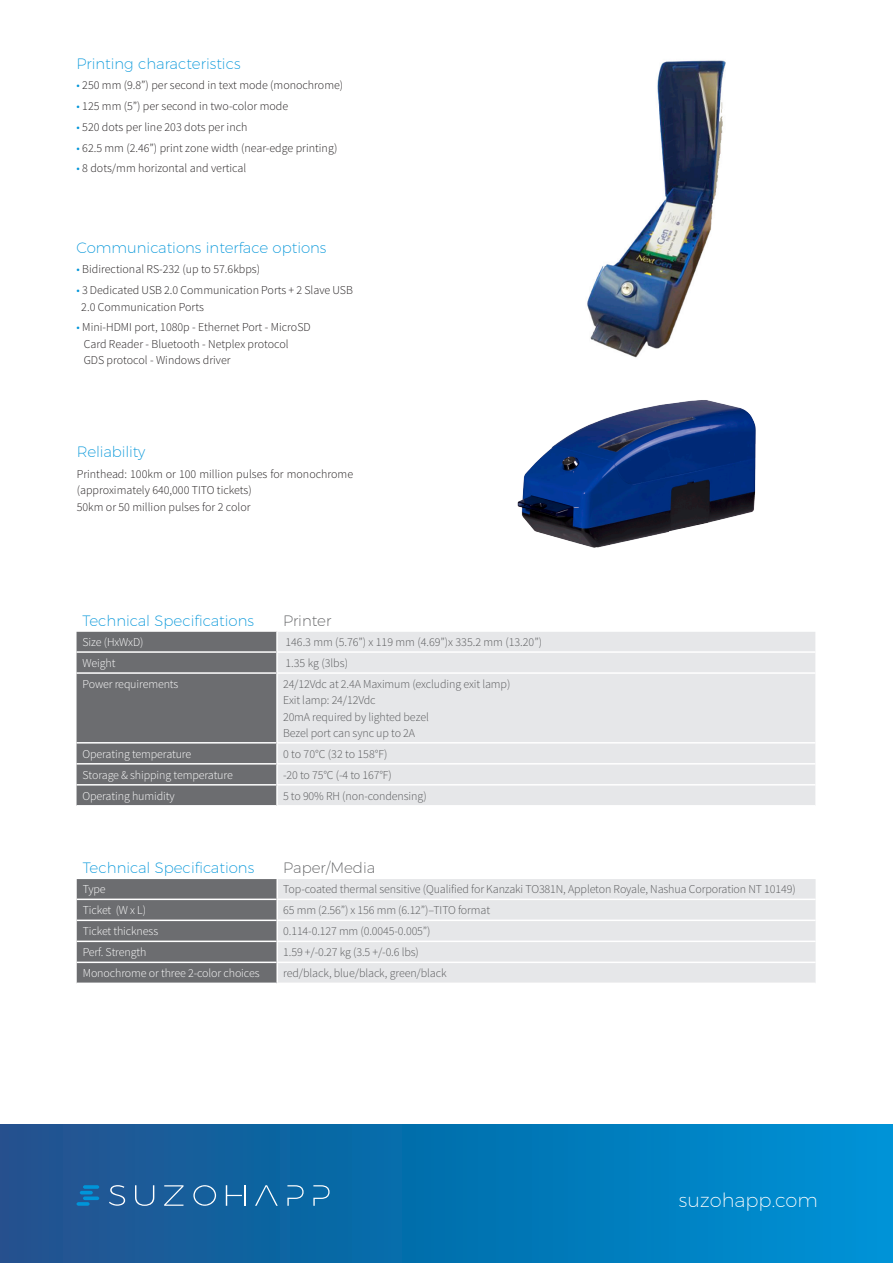
<style>
.page{position:relative;width:893px;height:1263px;background:#fff}
.page>*{position:absolute;margin:0;border:0;box-sizing:border-box;transform-origin:0 0}
.t1{font:200 19.5px "Montserrat";color:#fff}
.Prestazioni_-_Puntin{font:200 15px "Montserrat";color:#0095d9}
.Titoli{font:200 15px "Montserrat";color:#0095d9}
.Titoli-2{font:200 15px "Montserrat";color:#57585a}
.Prestazioni_-_Puntin-2{font:300 12px/16.5px "Source Sans Pro";color:#231f20}
.Testo_Tabella{font:300 12px "Source Sans Pro";letter-spacing:-.01em;color:#57585a}
.Prestazioni_-_Puntin-3{font:300 12px "Source Sans Pro";letter-spacing:-.01em;color:#57585a}
.Testo_Tabella-2{font:300 12px "Source Sans Pro";letter-spacing:-.01em;color:#fff}
.s1{color:#0095d9}
</style>
<div class="page">
<div style="left:0;top:1125px;width:893px;height:138px;background:linear-gradient(to right,#1c508b,#0093d5)"></div>
<svg style="left:135px;top:1185px;width:19px;height:21px"></svg>
<svg style="left:164px;top:1185px;width:20px;height:21px"></svg>
<svg style="left:193px;top:1185px;width:23px;height:21px"></svg>
<svg style="left:255px;top:1185px;width:23px;height:21px"></svg>
<svg style="left:287px;top:1185px;width:17px;height:21px"></svg>
<svg style="left:109px;top:1185px;width:16px;height:21px"></svg>
<svg style="left:226px;top:1185px;width:19px;height:21px"></svg>
<svg style="left:313px;top:1185px;width:17px;height:21px"></svg>
<hr style="left:83px;top:1185px;width:16px;height:4px;background:#0095d9;border-radius:2px">
<svg style="left:80px;top:1191px;width:13px;height:3px"></svg>
<svg style="left:83px;top:1196px;width:16px;height:4px"></svg>
<svg style="left:77px;top:1202px;width:13px;height:4px"></svg>
<div style="left:278px;top:632px;width:537px;height:173px;background:#e6e7e9"></div>
<div style="left:77px;top:632px;width:200px;height:173px;background:#6c6d70"></div>
<hr style="left:276px;top:674px;width:2px;height:68px;background:#fff">
<hr style="left:276px;top:743px;width:2px;height:20px;background:#fff">
<hr style="left:276px;top:764px;width:2px;height:20px;background:#fff">
<hr style="left:276px;top:785px;width:2px;height:20px;background:#fff">
<hr style="left:276px;top:651px;width:539px;height:2px;background:#fff">
<hr style="left:276px;top:672px;width:539px;height:2px;background:#fff">
<hr style="left:276px;top:742px;width:539px;height:1px;background:#fff">
<hr style="left:276px;top:763px;width:539px;height:1px;background:#fff">
<hr style="left:276px;top:784px;width:539px;height:1px;background:#fff">
<div style="left:278px;top:879px;width:538px;height:103px;background:#e6e7e9"></div>
<svg style="left:77px;top:879px;width:200px;height:104px;background:#757679"></svg>
<hr style="left:276px;top:898px;width:540px;height:2px;background:#fff">
<hr style="left:276px;top:919px;width:540px;height:2px;background:#fff">
<hr style="left:276px;top:940px;width:540px;height:2px;background:#fff">
<hr style="left:276px;top:961px;width:540px;height:2px;background:#fff">
<hr style="left:276px;top:982px;width:540px;height:2px;background:#fff">
<img style="left:587px;top:60px;width:139px;height:298px">
<img style="left:517px;top:400px;width:239px;height:148px">
<p class="Prestazioni_-_Puntin" style="left:77px;top:54px;width:166px">Printing characteristics</p>
<p class="Prestazioni_-_Puntin-2" style="left:77px;top:77px;width:268px"><span class="s1">•</span> 250 mm (9.8”) per second in text mode (monochrome)</p>
<p class="Prestazioni_-_Puntin-2" style="left:77px;top:98px;width:213px"><span class="s1">•</span> 125 mm (5”) per second in two-color mode</p>
<p class="Prestazioni_-_Puntin-2" style="left:77px;top:119px;width:172px"><span class="s1">•</span> 520 dots per line 203 dots per inch</p>
<p class="Prestazioni_-_Puntin-2" style="left:77px;top:139px;width:262px"><span class="s1">•</span> 62.5 mm (2.46”) print zone width (near-edge printing)</p>
<p class="Prestazioni_-_Puntin-2" style="left:77px;top:160px;width:171px"><span class="s1">•</span> 8 dots/mm horizontal and vertical</p>
<p class="Prestazioni_-_Puntin" style="left:77px;top:238px;width:251px">Communications interface options</p>
<p class="Prestazioni_-_Puntin-2" style="left:77px;top:261px;width:185px"><span class="s1">•</span> Bidirectional RS-232 (up to 57.6kbps)</p>
<p class="Prestazioni_-_Puntin-2" style="left:77px;top:282px;width:278px"><span class="s1">•</span> 3 Dedicated USB 2.0 Communication Ports + 2 Slave USB</p>
<p class="Prestazioni_-_Puntin-2" style="left:81px;top:298px;width:124px">2.0 Communication Ports</p>
<p class="Prestazioni_-_Puntin-2" style="left:77px;top:319px;width:236px"><span class="s1">•</span> Mini-HDMI port, 1080p - Ethernet Port - MicroSD</p>
<p class="Prestazioni_-_Puntin-2" style="left:84px;top:336px;width:207px">Card Reader - Bluetooth - Netplex protocol</p>
<p class="Prestazioni_-_Puntin-2" style="left:84px;top:352px;width:148px">GDS protocol - Windows driver</p>
<p class="Prestazioni_-_Puntin" style="left:77px;top:443px;width:70px">Reliability</p>
<p class="Prestazioni_-_Puntin-2" style="left:77px;top:466px;width:278px">Printhead: 100km or 100 million pulses for monochrome (approximately 640,000 TITO tickets)</p>
<p class="Prestazioni_-_Puntin-2" style="left:77px;top:499px;width:175px">50km or 50 million pulses for 2 color</p>
<p class="Titoli" style="left:83px;top:611px;width:173px">Technical Specifications</p>
<p class="Titoli-2" style="left:283px;top:611px;width:50px">Printer</p>
<p class="Testo_Tabella-2" style="left:83px;top:635px;width:62px">Size (HxWxD)</p>
<p class="Testo_Tabella" style="left:285px;top:635px;width:258px">146.3 mm (5.76”) x 119 mm (4.69”)x 335.2 mm (13.20”)</p>
<p class="Testo_Tabella-2" style="left:83px;top:656px;width:35px">Weight</p>
<p class="Testo_Tabella" style="left:285px;top:656px;width:64px">1.35 kg (3lbs)</p>
<p class="Testo_Tabella-2" style="left:83px;top:677px;width:97px">Power requirements</p>
<p class="Prestazioni_-_Puntin-3" style="left:283px;top:677px;width:229px">24/12Vdc at 2.4A Maximum (excluding exit lamp)</p>
<p class="Prestazioni_-_Puntin-3" style="left:283px;top:693px;width:94px">Exit lamp: 24/12Vdc</p>
<p class="Prestazioni_-_Puntin-3" style="left:283px;top:709px;width:147px">20mA required by lighted bezel</p>
<p class="Prestazioni_-_Puntin-3" style="left:283px;top:725px;width:134px">Bezel port can sync up to 2A</p>
<p class="Testo_Tabella-2" style="left:83px;top:746px;width:110px">Operating temperature</p>
<p class="Testo_Tabella" style="left:283px;top:746px;width:106px">0 to 70°C (32 to 158°F)</p>
<p class="Testo_Tabella-2" style="left:83px;top:767px;width:152px">Storage &amp; shipping temperature</p>
<p class="Prestazioni_-_Puntin-3" style="left:283px;top:767px;width:110px">-20 to 75°C (-4 to 167°F)</p>
<p class="Testo_Tabella-2" style="left:83px;top:788px;width:94px">Operating humidity</p>
<p class="Prestazioni_-_Puntin-3" style="left:283px;top:788px;width:145px">5 to 90% RH (non-condensing)</p>
<p class="Titoli" style="left:83px;top:859px;width:173px">Technical Specifications</p>
<p class="Titoli-2" style="left:283px;top:859px;width:94px">Paper/Media</p>
<p class="Testo_Tabella-2" style="left:83px;top:882px;width:24px">Type</p>
<p class="Testo_Tabella" style="left:283px;top:882px;width:514px">Top-coated thermal sensitive (Qualified for Kanzaki TO381N, Appleton Royale, Nashua Corporation NT 10149)</p>
<p class="Testo_Tabella-2" style="left:83px;top:903px;width:65px">Ticket (W x L)</p>
<p class="Testo_Tabella" style="left:283px;top:903px;width:208px">65 mm (2.56”) x 156 mm (6.12”)–TITO format</p>
<p class="Testo_Tabella-2" style="left:83px;top:924px;width:77px">Ticket thickness</p>
<p class="Prestazioni_-_Puntin-3" style="left:283px;top:924px;width:149px">0.114-0.127 mm (0.0045-0.005”)</p>
<p class="Testo_Tabella-2" style="left:83px;top:945px;width:65px">Perf. Strength</p>
<p class="Testo_Tabella" style="left:283px;top:945px;width:137px">1.59 +/-0.27 kg (3.5 +/-0.6 lbs)</p>
<p class="Testo_Tabella-2" style="left:83px;top:966px;width:178px">Monochrome or three 2-color choices</p>
<p class="Prestazioni_-_Puntin-3" style="left:283px;top:966px;width:165px">red/black, blue/black, green/black</p>
<h1 class="t1" style="left:679px;top:1188px;width:140px">suzohapp.com</h1>
</div>
